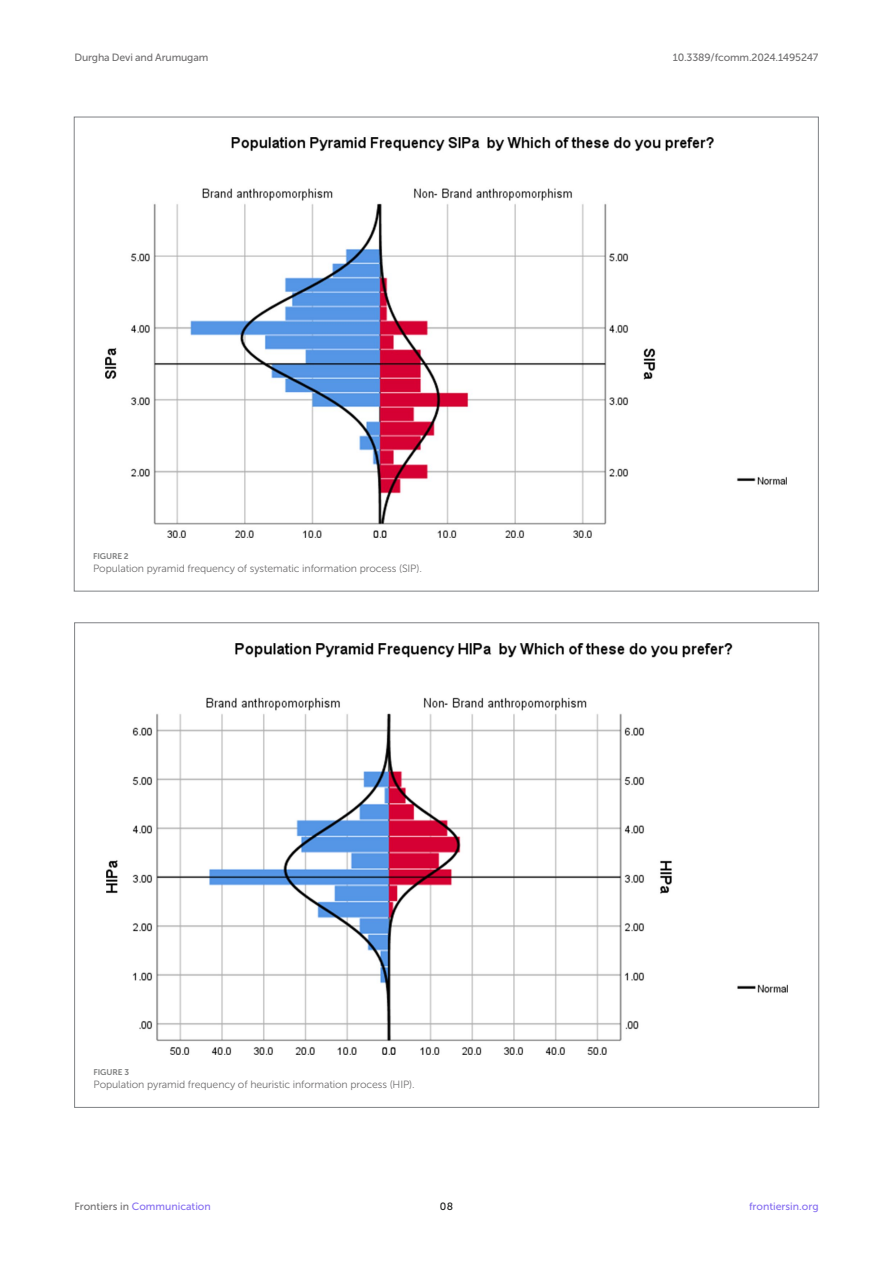
<style>
.page{position:relative;width:893px;height:1263px;background:#fff}
.page>*{position:absolute;margin:0;border:0;box-sizing:border-box;transform-origin:0 0}
.FIG_HD{font:10.5px "Museo Sans 300";letter-spacing:-.01em;color:#706f70}
.t1{font:10.5px "Museo Sans 500";letter-spacing:-.015em;color:#706f70}
.t2{font:10.5px "Museo Sans 500";color:#856df0}
.t3{font:10.5px "Museo Sans 500";color:#1b1c1b}
.FIG_HD-2{font:8.25px "Museo Sans 700";letter-spacing:-.01em;color:#7e7f7f}
.s1{color:#706f70}
</style>
<div class="page">
<img style="left:105px;top:137px;width:682px;height:401px">
<img style="left:106px;top:643px;width:682px;height:412px">
<p class="t1" style="left:74px;top:51px;width:135px">Durgha Devi and Arumugam</p>
<p class="t1" style="left:673px;top:51px;width:147px">10.3389/fcomm.2024.1495247</p>
<p class="FIG_HD-2" style="left:93px;top:551px;width:37px">FIGURE 2</p>
<p class="FIG_HD" style="left:93px;top:563px;width:330px">Population pyramid frequency of systematic information process (SIP).</p>
<p class="FIG_HD-2" style="left:94px;top:1067px;width:37px">FIGURE 3</p>
<p class="FIG_HD" style="left:94px;top:1079px;width:323px">Population pyramid frequency of heuristic information process (HIP).</p>
<p class="t2" style="left:74px;top:1200px;width:138px"><span class="s1">Frontiers in</span> Communication</p>
<p class="t3" style="left:440px;top:1200px;width:15px">08</p>
<p class="t2" style="left:749px;top:1200px;width:71px">frontiersin.org</p>
</div>
